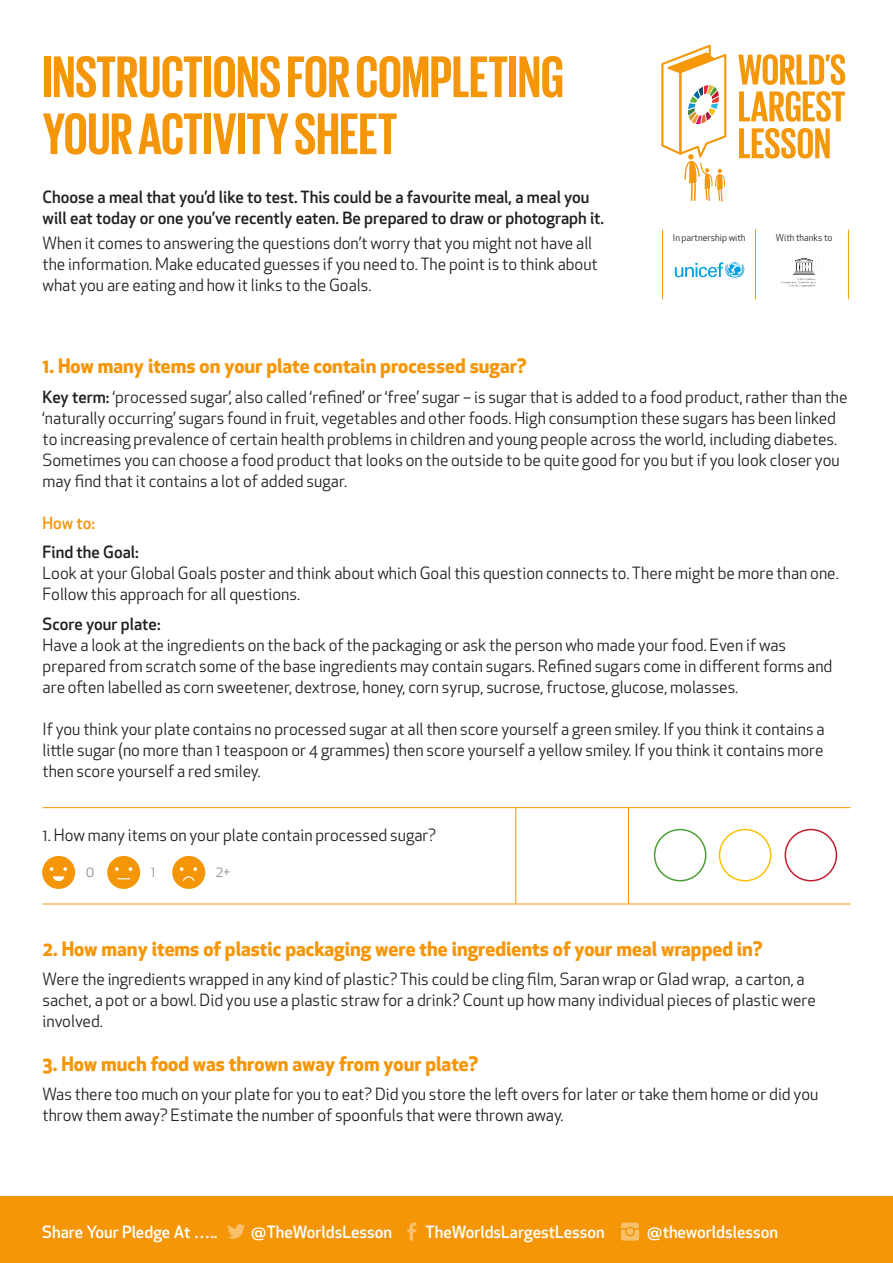
<style>
.page{position:relative;width:893px;height:1263px;background:#fff}
.page>*{position:absolute;margin:0;border:0;box-sizing:border-box;transform-origin:0 0}
.t1{font:700 60px/57px "Giorgio Sans";color:#f59608}
.t2{font:700 19.5px "Apex New";color:#f59608}
.t3{font:16.5px/21px "Apex New";color:#231f20}
.t4{font:500 16.5px/21px "Apex New";color:#231f20}
.t5{font:500 16.5px "Apex New";color:#fff}
.t6{font:500 16.5px "Apex New";color:#f59608}
.t7{font:15px "Apex New";color:#939598}
.t8{font:9.3px "Apex New";color:#1d1d1b}
.s1{font-weight:500}
</style>
<div class="page">
<img style="left:781px;top:254px;width:38px;height:33px">
<svg style="left:675px;top:262px;width:69px;height:17px"></svg>
<svg style="left:738px;top:54px;width:107px;height:31px"></svg>
<svg style="left:739px;top:91px;width:106px;height:31px"></svg>
<svg style="left:739px;top:128px;width:91px;height:31px"></svg>
<svg style="left:661px;top:45px;width:65px;height:156px"></svg>
<hr style="left:662px;top:230px;width:1px;height:69px;background:#f49709">
<hr style="left:755px;top:230px;width:1px;height:69px;background:#f49709">
<hr style="left:848px;top:230px;width:1px;height:69px;background:#f49709">
<div style="left:0;top:1197px;width:893px;height:66px;background:#f59608"></div>
<svg style="left:228px;top:1224px;width:17px;height:15px"></svg>
<svg style="left:407px;top:1222px;width:9px;height:18px"></svg>
<svg style="left:621px;top:1222px;width:18px;height:18px"></svg>
<div style="left:785px;top:829px;width:52px;height:52px;border:2px solid #c41c2e;border-radius:50%"></div>
<div style="left:719px;top:829px;width:52px;height:52px;border:2px solid #fac20a;border-radius:50%"></div>
<div style="left:42px;top:856px;width:33px;height:33px;background:#f59608;border-radius:50%"></div>
<svg style="left:50px;top:867px;width:17px;height:15px"></svg>
<div style="left:107px;top:856px;width:33px;height:33px;background:#f59608;border-radius:50%"></div>
<svg style="left:115px;top:867px;width:4px;height:4px"></svg>
<svg style="left:129px;top:867px;width:3px;height:4px"></svg>
<svg style="left:118px;top:878px;width:12px;height:1px"></svg>
<div style="left:172px;top:856px;width:33px;height:33px;background:#f59608;border-radius:50%"></div>
<svg style="left:180px;top:867px;width:17px;height:14px"></svg>
<hr style="left:43px;top:904px;width:807px;height:1px;background:#f59608">
<hr style="left:43px;top:807px;width:807px;height:1px;background:#f59608">
<hr style="left:515px;top:808px;width:1px;height:95px;background:#f59608">
<hr style="left:628px;top:808px;width:1px;height:95px;background:#f59608">
<div style="left:654px;top:829px;width:52px;height:52px;border:2px solid #4d9e38;border-radius:50%"></div>
<p class="t1" style="left:43px;top:47px;width:523px">INSTRUCTIONS FOR COMPLETING<br>YOUR ACTIVITY SHEET</p>
<p class="t4" style="left:43px;top:186px;width:563px">Choose a meal that you’d like to test. This could be a favourite meal, a meal you will eat today or one you’ve recently eaten. Be prepared to draw or photograph it.</p>
<p class="t3" style="left:43px;top:233px;width:557px">When it comes to answering the questions don’t worry that you might not have all the information. Make educated guesses if you need to. The point is to think about what you are eating and how it links to the Goals.</p>
<p class="t8" style="left:673px;top:232px;width:74px">In partnership with</p>
<p class="t8" style="left:776px;top:232px;width:58px">With thanks to</p>
<p class="t2" style="left:43px;top:352px;width:485px">1. How many items on your plate contain processed sugar?</p>
<p class="t3" style="left:43px;top:386px;width:807px"><span class="s1">Key term:</span> ‘processed sugar’, also called ‘refined’ or ‘free’ sugar – is sugar that is added to a food product, rather than the ‘naturally occurring’ sugars found in fruit, vegetables and other foods. High consumption these sugars has been linked to increasing prevalence of certain health problems in children and young people across the world, including diabetes.<br>Sometimes you can choose a food product that looks on the outside to be quite good for you but if you look closer you may find that it contains a lot of added sugar.</p>
<p class="t6" style="left:43px;top:511px;width:54px">How to:</p>
<p class="t4" style="left:43px;top:541px;width:98px">Find the Goal:</p>
<p class="t3" style="left:43px;top:563px;width:798px">Look at your Global Goals poster and think about which Goal this question connects to. There might be more than one.<br>Follow this approach for all questions.</p>
<p class="t4" style="left:43px;top:613px;width:120px">Score your plate:</p>
<p class="t3" style="left:43px;top:634px;width:791px">Have a look at the ingredients on the back of the packaging or ask the person who made your food. Even if was prepared from scratch some of the base ingredients may contain sugars. Refined sugars come in different forms and are often labelled as corn sweetener, dextrose, honey, corn syrup, sucrose, fructose, glucose, molasses.</p>
<p class="t3" style="left:43px;top:718px;width:784px;text-align:justify">If you think your plate contains no processed sugar at all then score yourself a green smiley. If you think it contains a little sugar (no more than 1 teaspoon or 4 grammes) then score yourself a yellow smiley. If you think it contains more then score yourself a red smiley.</p>
<p class="t3" style="left:43px;top:825px;width:395px">1. How many items on your plate contain processed sugar?</p>
<p class="t7" style="left:86px;top:862px;width:10px">0</p>
<p class="t7" style="left:151px;top:862px;width:6px">1</p>
<p class="t7" style="left:216px;top:862px;width:16px">2+</p>
<p class="t2" style="left:43px;top:934px;width:721px">2. How many items of plastic packaging were the ingredients of your meal wrapped in?</p>
<p class="t3" style="left:43px;top:969px;width:775px">Were the ingredients wrapped in any kind of plastic? This could be cling film, Saran wrap or Glad wrap, a carton, a sachet, a pot or a bowl. Did you use a plastic straw for a drink? Count up how many individual pieces of plastic were involved.</p>
<p class="t2" style="left:43px;top:1049px;width:437px">3. How much food was thrown away from your plate?</p>
<p class="t3" style="left:43px;top:1083px;width:777px">Was there too much on your plate for you to eat? Did you store the left overs for later or take them home or did you throw them away? Estimate the number of spoonfuls that were thrown away.</p>
<p class="t5" style="left:42px;top:1221px;width:177px">Share Your Pledge At …..</p>
<p class="t5" style="left:251px;top:1221px;width:143px">@TheWorldsLesson</p>
<p class="t5" style="left:426px;top:1221px;width:181px">TheWorldsLargestLesson</p>
<p class="t5" style="left:647px;top:1221px;width:133px">@theworldslesson</p>
</div>
